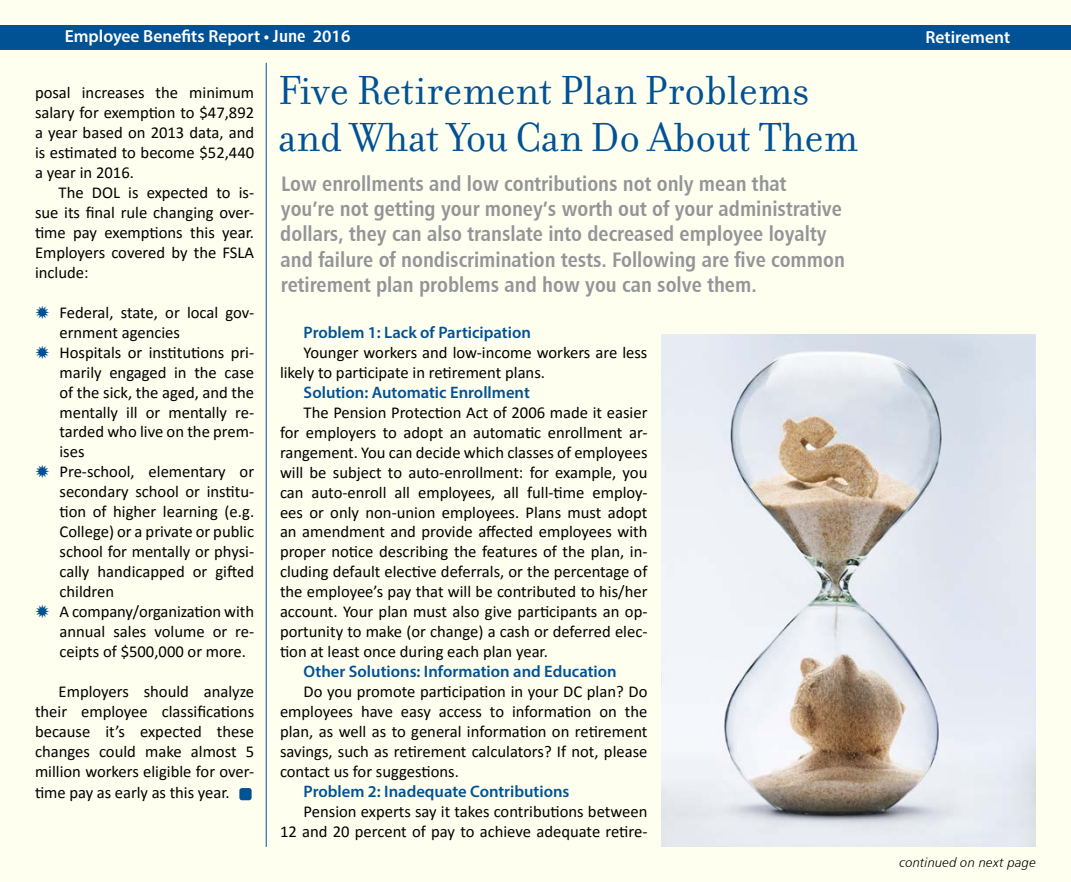
<style>
.page{position:relative;width:1071px;height:882px;background:#fff}
.page>*{position:absolute;margin:0;border:0;box-sizing:border-box;transform-origin:0 0}
.t1{font:43.75px/47.2px "Filosofia";color:#005295}
.t2{font:21px/25.2px "Humanist 777 BT Bold Condensed B";color:#939598}
.t3{font:600 17.5px "Myriad Pro";color:#fff}
.t4{font:16.62px/19.9px "Calibri";color:#000;text-align:justify}
.t5{font:600 16.62px "Myriad Pro";color:#005295}
.t6{font:13.12px "Humanist 777 BT Light Italic B";letter-spacing:.015em;color:#000}
.s1{font-family:"Humanist 777 BT Bold Condensed B";font-weight:400}
</style>
<div class="page">
<div style="left:1px;top:1px;width:1070px;height:881px;background:#fffff0"></div>
<div style="left:0;top:25px;width:1071px;height:24px;background:#005295"></div>
<hr style="left:266px;top:63px;width:1px;height:784px;background:#005295">
<img style="left:661px;top:334px;width:375px;height:513px">
<div style="left:239px;top:788px;width:13px;height:12px;background:#005295;border-radius:3px"></div>
<p class="t3" style="left:65px;top:25px;width:287px">Employee Benefits Report • <span class="s1">June</span> 2016</p>
<p class="t3" style="left:925px;top:26px;width:86px">Retirement</p>
<p class="t4" style="left:35px;top:82px;width:221px">posal increases the minimum salary for exemption to $47,892 a year based on 2013 data, and is estimated to become $52,440 a year in 2016.</p>
<p class="t4" style="left:35px;top:182px;width:221px;text-indent:24px">The DOL is expected to is&shy;sue its final rule changing over&shy;time pay exemptions this year.<br>Employers covered by the FSLA include:</p>
<p class="t4" style="left:60px;top:302px;width:196px;text-align:left">Federal, state, or local gov&shy;ernment agencies<br>Hospitals or institutions pri&shy;marily engaged in the case of the sick, the aged, and the mentally ill or mentally re&shy;tarded who live on the prem&shy;ises<br>Pre-school, elementary or secondary school or institu&shy;tion of higher learning (e.g.<br>College) or a private or public school for mentally or physi&shy;cally handicapped or gifted children<br>A company/organization with annual sales volume or re&shy;ceipts of $500,000 or more.</p>
<p class="t4" style="left:35px;top:681px;width:221px;text-indent:24px">Employers should analyze their employee classifications because it’s expected these changes could make almost 5 million workers eligible for over&shy;time pay as early as this year.</p>
<h1 class="t1" style="left:278px;top:67px;width:581px">Five Retirement Plan Problems and What You Can Do About Them</h1>
<p class="t2" style="left:280px;top:171px;width:566px">Low enrollments and low contributions not only mean that<br>you’re not getting your money’s worth out of your administrative dollars, they can also translate into decreased employee loyalty and failure of nondiscrimination tests. Following are five common retirement plan problems and how you can solve them.</p>
<p class="t5" style="left:304px;top:322px;width:229px">Problem 1: Lack of Participation</p>
<p class="t4" style="left:280px;top:342px;width:369px;text-indent:24px">Younger workers and low-income workers are less likely to participate in retirement plans.</p>
<p class="t5" style="left:304px;top:382px;width:228px">Solution: Automatic Enrollment</p>
<p class="t4" style="left:280px;top:402px;width:369px;text-indent:24px">The Pension Protection Act of 2006 made it easier for employers to adopt an automatic enrollment ar&shy;rangement. You can decide which classes of employees will be subject to auto-enrollment: for example, you can auto-enroll all employees, all full-time employ&shy;ees or only non-union employees. Plans must adopt an amendment and provide affected employees with proper notice describing the features of the plan, in&shy;cluding default elective deferrals, or the percentage of the employee’s pay that will be contributed to his/her account. Your plan must also give participants an op&shy;portunity to make (or change) a cash or deferred elec&shy;tion at least once during each plan year.</p>
<p class="t5" style="left:304px;top:661px;width:315px">Other Solutions: Information and Education</p>
<p class="t4" style="left:280px;top:681px;width:369px;text-indent:24px">Do you promote participation in your DC plan? Do employees have easy access to information on the plan, as well as to general information on retirement savings, such as retirement calculators? If not, please contact us for suggestions.</p>
<p class="t5" style="left:304px;top:781px;width:267px">Problem 2: Inadequate Contributions</p>
<p class="t4" style="left:280px;top:801px;width:369px;text-align:right">Pension experts say it takes contributions between<br>12 and 20 percent of pay to achieve adequate retire-</p>
<p class="t6" style="left:900px;top:855px;width:138px">continued on next page</p>
</div>
